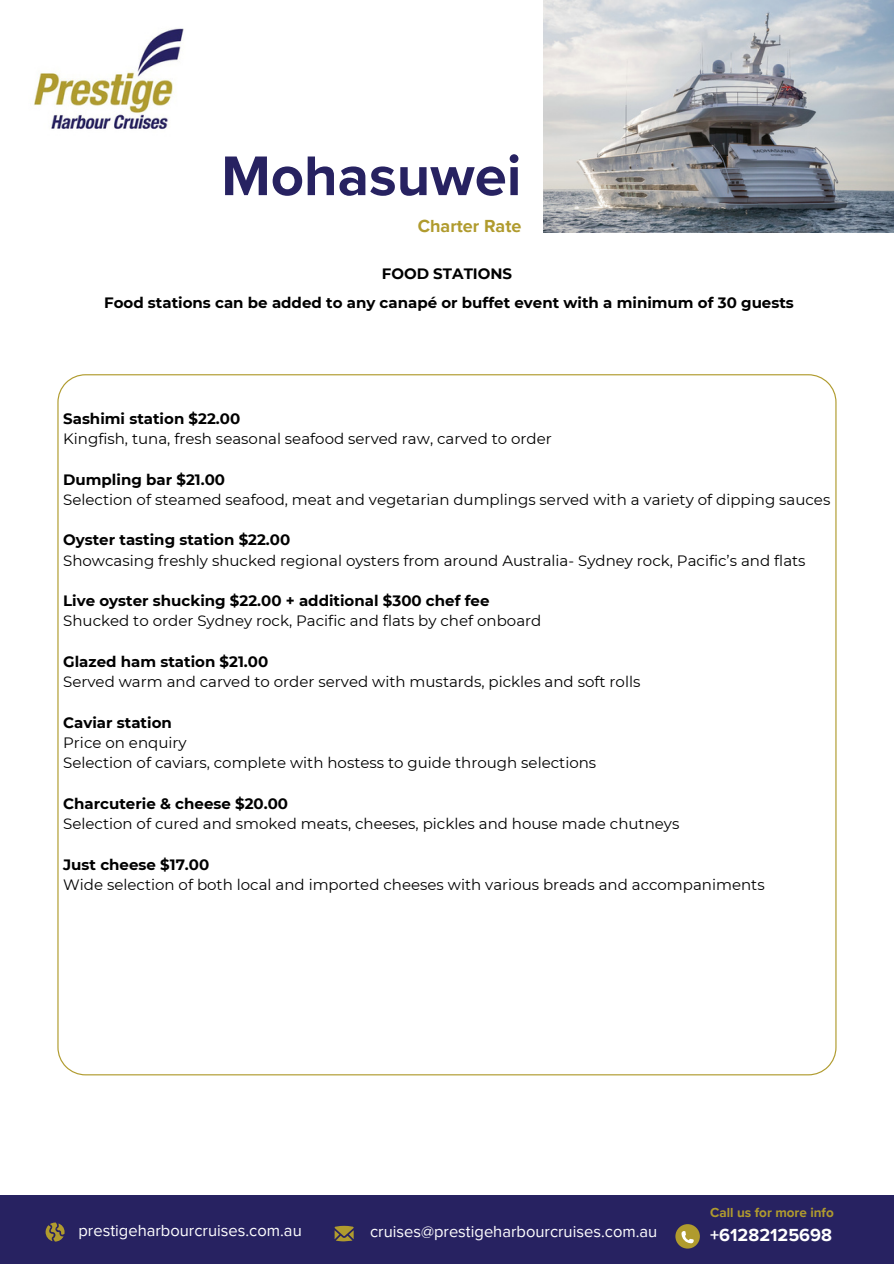
<style>
.page{position:relative;width:894px;height:1264px;background:#fff}
.page>*{position:absolute;margin:0;border:0;box-sizing:border-box;transform-origin:0 0}
.t1{font:700 57.9px "Proxima Nova";color:#272261}
.t2{font:700 18px "Proxima Nova";color:#fff}
.t3{font:700 18px "Proxima Nova";color:#b09b2e}
.t4{font:16.5px "Proxima Nova";color:#fff}
.t5{font:15px/20.2px "Montserrat";color:#000}
.t6{font:700 15px "Montserrat";color:#000}
.t7{font:700 13.5px "Proxima Nova";color:#b09b2e}
.s1{font-weight:700}
</style>
<div class="page">
<div style="left:0;top:1195px;width:893px;height:68px;background:#272261"></div>
<svg style="left:46px;top:1222px;width:19px;height:19px"></svg>
<svg style="left:334px;top:1225px;width:19px;height:16px"></svg>
<svg style="left:675px;top:1224px;width:24px;height:24px"></svg>
<svg style="left:681px;top:1230px;width:12px;height:13px"></svg>
<img style="left:33px;top:28px;width:151px;height:101px">
<svg style="left:57px;top:374px;width:779px;height:701px"></svg>
<img style="left:543px;top:0;width:350px;height:233px">
<h3 class="t1" style="left:221px;top:142px;width:301px">Mohasuwei</h3>
<h3 class="t3" style="left:417px;top:216px;width:105px">Charter Rate</h3>
<p class="t6" style="left:381px;top:264px;width:132px">FOOD STATIONS</p>
<p class="t6" style="left:104px;top:294px;width:691px">Food stations can be added to any canapé or buffet event with a minimum of 30 guests</p>
<h2 class="t5" style="left:63px;top:408px;width:490px"><span class="s1">Sashimi station $22.00<br></span>Kingfish, tuna, fresh seasonal seafood served raw, carved to order</h2>
<p class="t5" style="left:63px;top:469px;width:768px"><span class="s1">Dumpling bar $21.00<br></span>Selection of steamed seafood, meat and vegetarian dumplings served with a variety of dipping sauces</p>
<p class="t5" style="left:63px;top:530px;width:743px"><span class="s1">Oyster tasting station $22.00<br></span>Showcasing freshly shucked regional oysters from around Australia- Sydney rock, Pacific’s and flats</p>
<h4 class="t5" style="left:63px;top:590px;width:479px"><span class="s1">Live oyster shucking $22.00 + additional $300 chef fee<br></span>Shucked to order Sydney rock, Pacific and flats by chef onboard</h4>
<h5 class="t5" style="left:63px;top:651px;width:578px"><span class="s1">Glazed ham station $21.00<br></span>Served warm and carved to order served with mustards, pickles and soft rolls</h5>
<p class="t5" style="left:63px;top:712px;width:534px"><span class="s1">Caviar station<br></span>Price on enquiry<br>Selection of caviars, complete with hostess to guide through selections</p>
<h6 class="t5" style="left:63px;top:793px;width:617px"><span class="s1">Charcuterie &amp; cheese $20.00<br></span>Selection of cured and smoked meats, cheeses, pickles and house made chutneys</h6>
<h6 class="t5" style="left:63px;top:854px;width:702px"><span class="s1">Just cheese $17.00<br></span>Wide selection of both local and imported cheeses with various breads and accompaniments</h6>
<h6 class="t7" style="left:710px;top:1204px;width:125px">Call us for more info</h6>
<h6 class="t4" style="left:78px;top:1220px;width:225px">prestigeharbourcruises.com.au</h6>
<h6 class="t4" style="left:370px;top:1221px;width:289px">cruises@prestigeharbourcruises.com.au</h6>
<h6 class="t2" style="left:710px;top:1224px;width:123px">+61282125698</h6>
</div>
